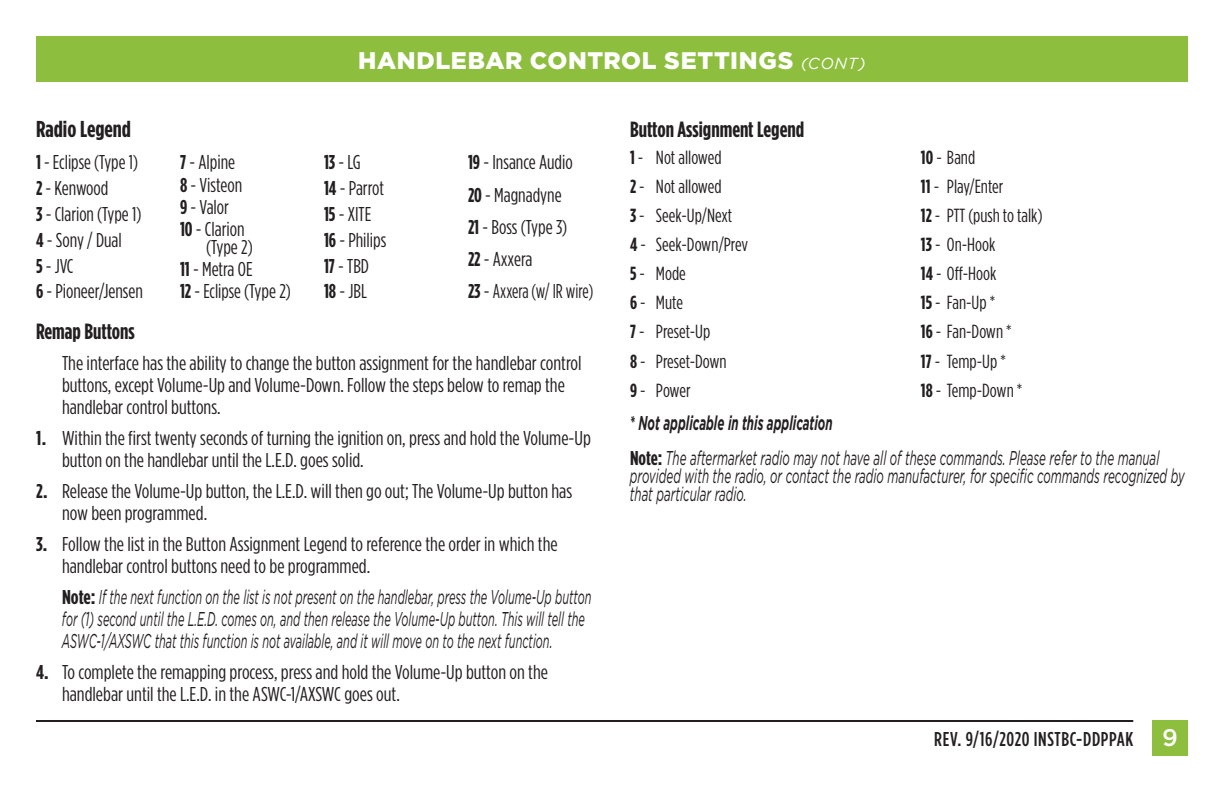
<style>
.page{position:relative;width:1224px;height:792px;background:#fff}
.page>*{position:absolute;margin:0;border:0;box-sizing:border-box;transform-origin:0 0}
.t1{font:900 24px "Gotham";letter-spacing:.025em;color:#fff}
.t2{font:700 23px "Gotham Condensed";color:#231f20;scale:1.04 1}
.t3{font:700 22px "Gotham Condensed";color:#231f20}
.t4{font:20px/22px "Gotham Condensed";color:#231f20;scale:1.04 1}
.t5{font:20px/25.8px "Gotham Condensed";color:#231f20}
.t6{font:italic 20px/22px "Gotham";color:#231f20;scale:.55 1}
.t7{font:italic 20px/18px "Gotham";color:#231f20;scale:.58 1}
.t8{font:italic 700 20px "Gotham";color:#231f20;scale:.58 1}
.t9{font:500 20px "Gotham Condensed";letter-spacing:.03em;color:#231f20}
.t10{font:19px/29px "Gotham Condensed";color:#231f20}
.s1{font-weight:400;font-style:italic;font-size:16px}
.s2{font-weight:700}
.s3{font-family:"Gotham Condensed";font-weight:700;font-style:normal}
.s4{font-family:"Gotham";font-size:24px;color:#fff}
</style>
<div class="page">
<hr style="left:36px;top:720px;width:1097px;height:2px;background:#231f20">
<div style="left:1152px;top:720px;width:36px;height:36px;background:#8dbe3e"></div>
<div style="left:36px;top:36px;width:1152px;height:45px;background:#8dbe3e"></div>
<p class="t1" style="left:358px;top:47px;width:509px">HANDLEBAR CONTROL SETTINGS <span class="s1">(CONT)</span></p>
<p class="t3" style="left:630px;top:116px;width:176px">Button Assignment Legend</p>
<p class="t2" style="left:36px;top:116px;width:93px">Radio Legend</p>
<p class="t5" style="left:36px;top:149px;width:109px"><span class="s2">1</span> - Eclipse (Type 1)<br><span class="s2">2</span> - Kenwood<br><span class="s2">3</span> - Clarion (Type 1)<br><span class="s2">4</span> - Sony / Dual<br><span class="s2">5</span> - JVC<br><span class="s2">6</span> - Pioneer/Jensen</p>
<p class="t5" style="left:180px;top:151px;width:66px;line-height:22.2px"><span class="s2">7</span> - Alpine<br><span class="s2">8</span> - Visteon<br><span class="s2">9</span> - Valor<br><span class="s2">10</span> - Clarion</p>
<p class="t5" style="left:324px;top:149px;width:64px"><span class="s2">13</span> - LG<br><span class="s2">14</span> - Parrot<br><span class="s2">15</span> - XITE<br><span class="s2">16</span> - Philips<br><span class="s2">17</span> - TBD<br><span class="s2">18</span> - JBL</p>
<p class="t5" style="left:468px;top:146px;width:127px;line-height:32.2px"><span class="s2">19</span> - Insance Audio<br><span class="s2">20</span> - Magnadyne<br><span class="s2">21</span> - Boss (Type 3)<br><span class="s2">22</span> - Axxera<br><span class="s2">23</span> - Axxera (w/ IR wire)</p>
<p class="t10" style="left:630px;top:143px;width:120px"><span class="s2">1</span> - Not allowed<br><span class="s2">2</span> - Not allowed<br><span class="s2">3</span> - Seek-Up/Next<br><span class="s2">4</span> - Seek-Down/Prev<br><span class="s2">5</span> - Mode<br><span class="s2">6</span> - Mute<br><span class="s2">7</span> - Preset-Up<br><span class="s2">8</span> - Preset-Down<br><span class="s2">9</span> - Power</p>
<p class="t10" style="left:921px;top:143px;width:123px"><span class="s2">10</span> - Band<br><span class="s2">11</span> - Play/Enter<br><span class="s2">12</span> - PTT (push to talk)<br><span class="s2">13</span> - On-Hook<br><span class="s2">14</span> - Off-Hook<br><span class="s2">15</span> - Fan-Up *<br><span class="s2">16</span> - Fan-Down *<br><span class="s2">17</span> - Temp-Up *<br><span class="s2">18</span> - Temp-Down *</p>
<p class="t5" style="left:180px;top:236px;width:113px;line-height:22.2px;text-indent:26px">(Type 2)<br><span class="s2">11</span> - Metra OE<br><span class="s2">12</span> - Eclipse (Type 2)</p>
<p class="t3" style="left:36px;top:319px;width:100px">Remap Buttons</p>
<p class="t4" style="left:62px;top:351px;width:501px">The interface has the ability to change the button assignment for the handlebar control buttons, except Volume-Up and Volume-Down. Follow the steps below to remap the handlebar control buttons.</p>
<p class="t4" style="left:62px;top:426px;width:510px;text-indent:-26px"><span class="s2">1.</span> Within the first twenty seconds of turning the ignition on, press and hold the Volume-Up button on the handlebar until the L.E.D. goes solid.</p>
<p class="t4" style="left:62px;top:479px;width:492px;text-indent:-26px"><span class="s2">2.</span> Release the Volume-Up button, the L.E.D. will then go out; The Volume-Up button has now been programmed.</p>
<p class="t4" style="left:62px;top:532px;width:478px;text-indent:-26px"><span class="s2">3.</span> Follow the list in the Button Assignment Legend to reference the order in which the handlebar control buttons need to be programmed.</p>
<p class="t6" style="left:62px;top:586px;width:964px"><span class="s3">Note:</span> If the next function on the list is not present on the handlebar, press the Volume-Up button for (1) second until the L.E.D. comes on, and then release the Volume-Up button. This will tell the<br>ASWC-1/AXSWC that this function is not available, and it will move on to the next function.</p>
<p class="t4" style="left:62px;top:660px;width:469px;text-indent:-26px"><span class="s2">4.</span> To complete the remapping process, press and hold the Volume-Up button on the handlebar until the L.E.D. in the ASWC-1/AXSWC goes out.</p>
<p class="t8" style="left:630px;top:411px;width:351px">* Not applicable in this application</p>
<p class="t7" style="left:630px;top:449px;width:958px"><span class="s3">Note:</span> The aftermarket radio may not have all of these commands. Please refer to the manual provided with the radio, or contact the radio manufacturer, for specific commands recognized by that particular radio.</p>
<p class="t9" style="left:934px;top:728px;width:245px">REV. 9/16/2020 INSTBC-DDPPAK <span class="s4">9</span></p>
</div>
